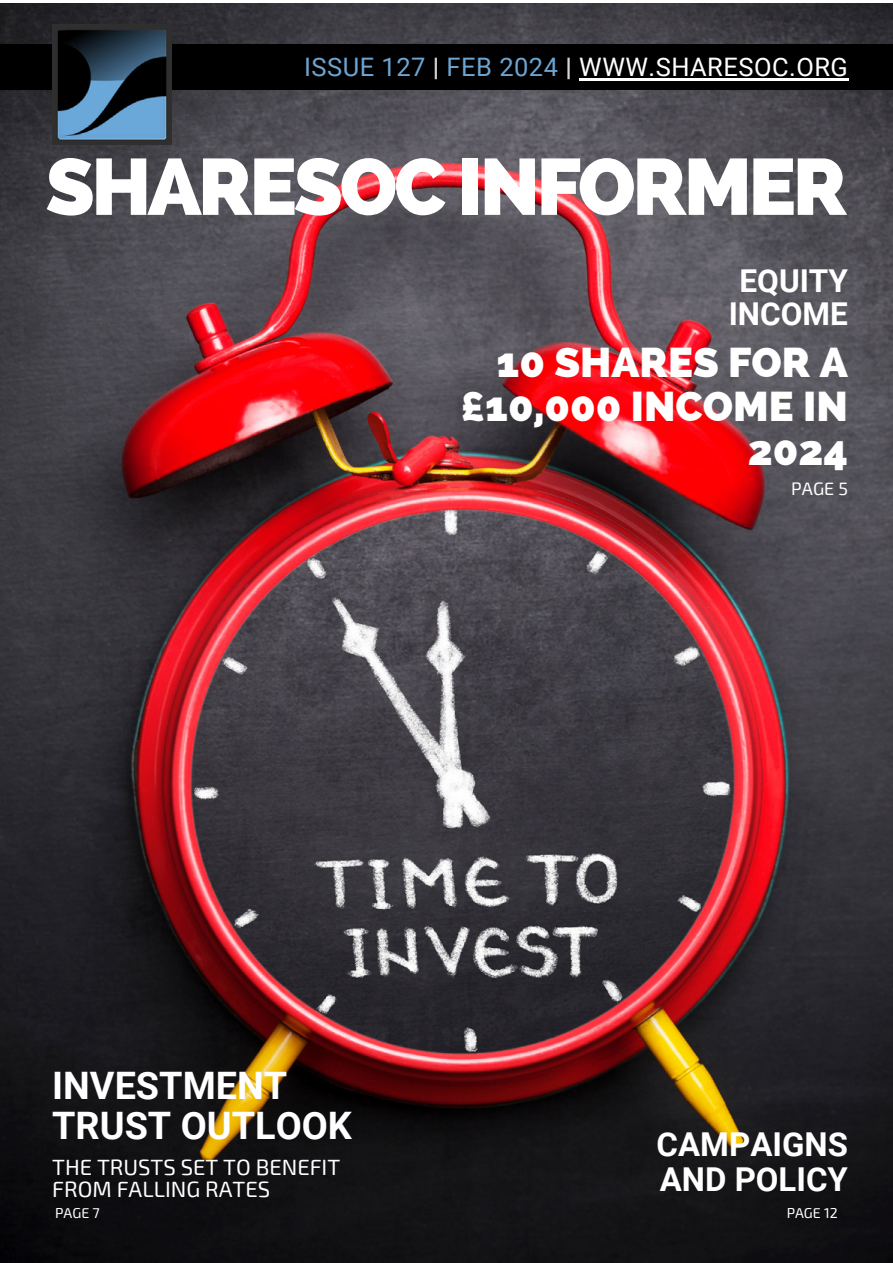
<style>
.page{position:relative;width:893px;height:1263px;background:#fff}
.page>*{position:absolute;margin:0;border:0;box-sizing:border-box;transform-origin:0 0}
.t1{font:800 79.5px "Raleway";letter-spacing:-.04em;color:#fff}
.t2{font:800 41.7px/43.8px "Raleway";color:#fff;text-align:right}
.t3{font:700 37.8px/39.3px "Roboto";color:#fff}
.t4{font:700 32.85px/34.8px "Roboto";color:#fff}
.t5{font:700 31.5px/32.7px "Roboto";color:#fff;text-align:center}
.t6{font:25.5px "Roboto";letter-spacing:.02em;color:#fff}
.t7{font:22.05px/22.5px "Exo 2";color:#fff}
.t8{font:17.85px "Exo 2";color:#fff}
.t9{font:14.25px "Exo 2";color:#fff}
.s1{color:#6da5d2}
.s2{font-weight:700;color:#d9dad5}
</style>
<div class="page">
<img style="left:0;top:3px;width:893px;height:1260px">
<div style="left:0;top:44px;width:893px;height:45px;background:#000"></div>
<img style="left:52px;top:24px;width:119px;height:121px">
<hr style="left:579px;top:78px;width:269px;height:2px;background:#fff">
<p class="t6" style="left:304px;top:49px;width:545px"><span class="s1">ISSUE 127</span> <span class="s2">|</span> <span class="s1">FEB 2024</span> <span class="s2">|</span> WWW.SHARESOC.ORG</p>
<h1 class="t1" style="left:46px;top:141px;width:803px">SHARESOC INFORMER</h1>
<h3 class="t5" style="left:729px;top:264px;width:121px">EQUITY<br>INCOME</h3>
<h2 class="t2" style="left:461px;top:341px;width:389px">10 SHARES FOR A £10,000 INCOME IN<br>2024</h2>
<p class="t8" style="left:791px;top:478px;width:58px">PAGE 5</p>
<h3 class="t3" style="left:52px;top:1065px;width:301px">INVESTMENT<br>TRUST OUTLOOK</h3>
<p class="t7" style="left:52px;top:1156px;width:290px">THE TRUSTS SET TO BENEFIT<br>FROM FALLING RATES</p>
<p class="t9" style="left:55px;top:1204px;width:46px">PAGE 7</p>
<h3 class="t4" style="left:657px;top:1125px;width:193px">CAMPAIGNS<br>AND POLICY</h3>
<p class="t9" style="left:787px;top:1204px;width:53px">PAGE 12</p>
</div>
